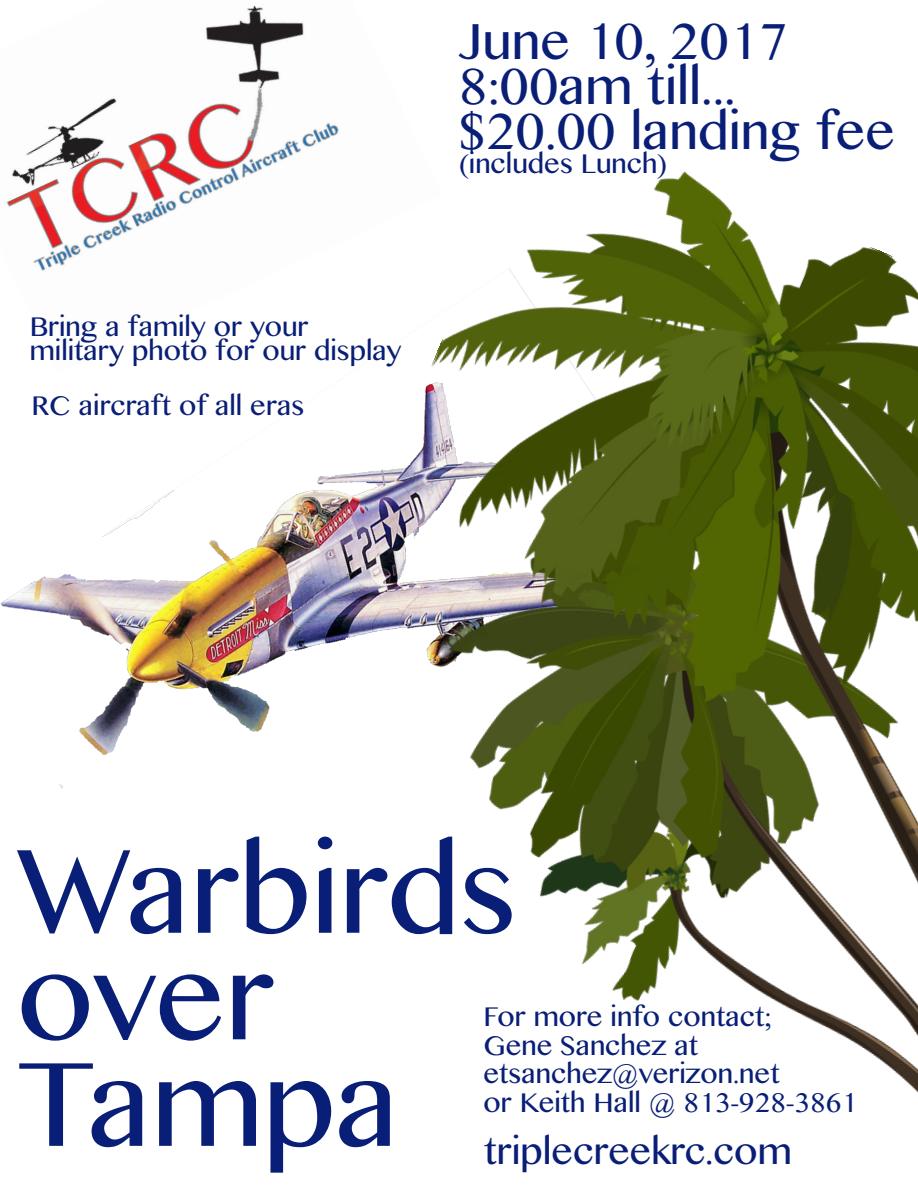
<style>
.page{position:relative;width:918px;height:1188px;background:#fff}
.page>*{position:absolute;margin:0;border:0;box-sizing:border-box;transform-origin:0 0}
.t1{font:106.5px/106.5px "Bangla MN";color:#091e76}
.t2{font:45px/45px "Bangla MN";color:#091e76}
.t3{font:32.7px "Bangla MN";color:#091e76}
.t4{font:24px/28.5px "Bangla MN";color:#091e76}
</style>
<div class="page">
<img style="left:0;top:490px;width:231px;height:299px">
<img style="left:231px;top:171px;width:687px;height:922px">
<img style="left:6px;top:6px;width:435px;height:366px">
<p class="t4" style="left:30px;top:316px;width:373px;line-height:24px">Bring a family or your military photo for our display</p>
<p class="t4" style="left:32px;top:393px;width:274px">RC aircraft of all eras</p>
<h2 class="t2" style="left:459px;top:21px;width:438px">June 10, 2017<br>8:00am till... $20.00 landing fee</h2>
<p class="t4" style="left:459px;top:151px;width:211px">(includes Lunch)</p>
<h1 class="t1" style="left:17px;top:843px;width:502px">Warbirds over<br>Tampa</h1>
<p class="t4" style="left:483px;top:1004px;width:375px">For more info contact;<br>Gene Sanchez at etsanchez@verizon.net<br>or Keith Hall @ 813-928-3861</p>
<h3 class="t3" style="left:484px;top:1134px;width:309px">triplecreekrc.com</h3>
</div>
